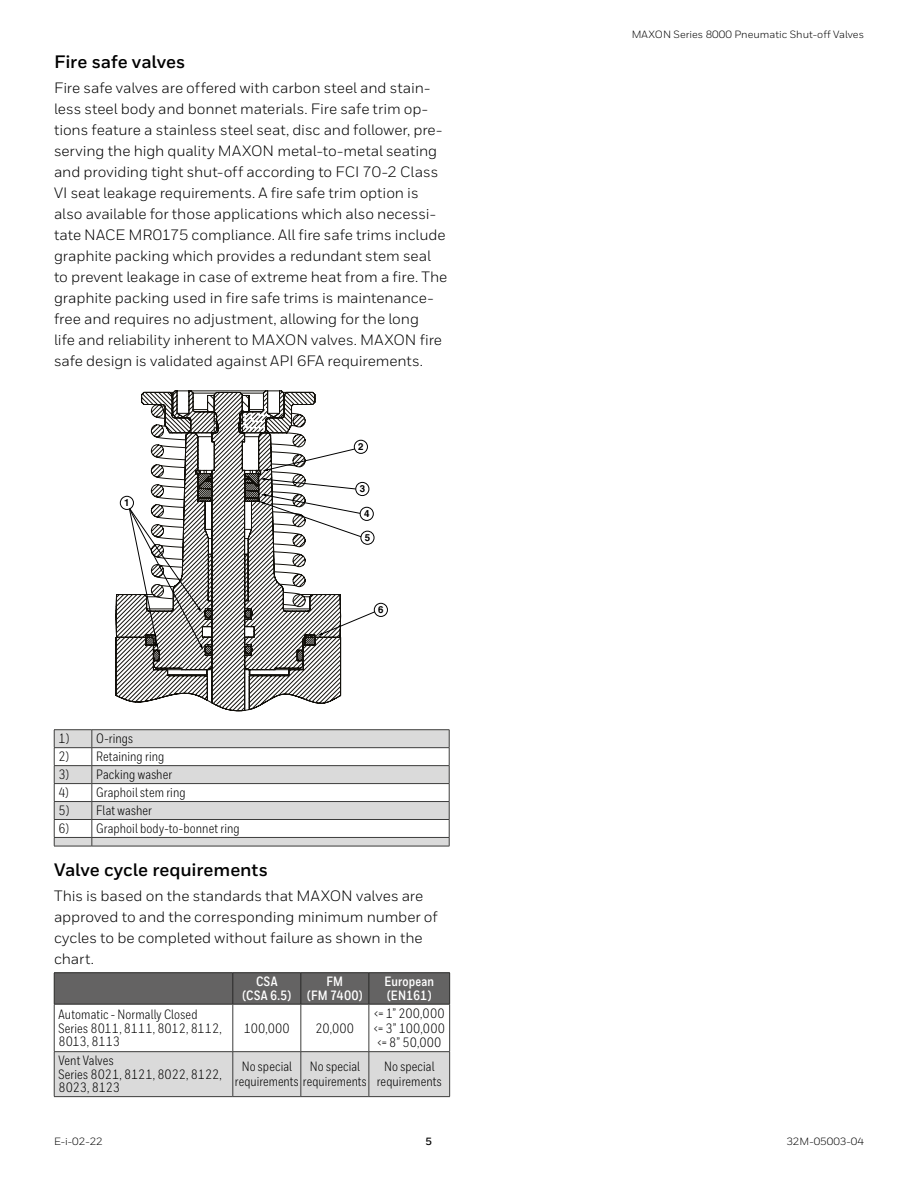
<style>
.page{position:relative;width:918px;height:1188px;background:#fff}
.page>*{position:absolute;margin:0;border:0;box-sizing:border-box;transform-origin:0 0}
.t1{font:700 18px "Honeywell Sans";letter-spacing:-.005em;color:#000}
.t2{font:15px/21px "Honeywell Sans";letter-spacing:-.005em;color:#000}
.t3{font:13.5px/13.5px "Honeywell Cond";letter-spacing:.01em;color:#000}
.t4{font:700 13.5px/13.5px "Honeywell Cond";letter-spacing:.015em;color:#fff;text-align:center}
.t5{font:10.5px "Honeywell Sans";color:#000}
.t6{font:700 10.5px "Honeywell Sans";color:#000}
.t7{font:700 9.75px "Helvetica";color:#000}
</style>
<div class="page">
<svg style="left:116px;top:495px;width:225px;height:216px"></svg>
<svg style="left:129px;top:391px;width:246px;height:259px"></svg>
<div style="left:120px;top:496px;width:14px;height:14px;border:1px solid #000;border-radius:50%"></div>
<div style="left:354px;top:440px;width:14px;height:14px;border:1px solid #000;border-radius:50%"></div>
<div style="left:356px;top:482px;width:13px;height:14px;border:1px solid #000;border-radius:50%"></div>
<div style="left:360px;top:507px;width:14px;height:14px;border:1px solid #000;border-radius:50%"></div>
<div style="left:361px;top:531px;width:13px;height:14px;border:1px solid #000;border-radius:50%"></div>
<div style="left:374px;top:603px;width:14px;height:14px;border:1px solid #000;border-radius:50%"></div>
<svg style="left:55px;top:730px;width:394px;height:116px;fill:#dadada"></svg>
<hr style="left:54px;top:729px;width:38px;height:1px;background:#3c3c3b">
<hr style="left:92px;top:729px;width:357px;height:1px;background:#3c3c3b">
<hr style="left:54px;top:747px;width:38px;height:1px;background:#3c3c3b">
<hr style="left:92px;top:747px;width:357px;height:1px;background:#3c3c3b">
<hr style="left:54px;top:765px;width:38px;height:1px;background:#3c3c3b">
<hr style="left:92px;top:765px;width:357px;height:1px;background:#3c3c3b">
<hr style="left:54px;top:783px;width:38px;height:1px;background:#3c3c3b">
<hr style="left:92px;top:783px;width:357px;height:1px;background:#3c3c3b">
<hr style="left:54px;top:801px;width:38px;height:1px;background:#3c3c3b">
<hr style="left:92px;top:801px;width:357px;height:1px;background:#3c3c3b">
<hr style="left:54px;top:819px;width:38px;height:1px;background:#3c3c3b">
<hr style="left:92px;top:819px;width:357px;height:1px;background:#3c3c3b">
<hr style="left:54px;top:837px;width:38px;height:1px;background:#3c3c3b">
<svg style="left:54px;top:730px;width:1px;height:116px"></svg>
<hr style="left:92px;top:837px;width:357px;height:1px;background:#3c3c3b">
<svg style="left:92px;top:730px;width:1px;height:116px"></svg>
<svg style="left:449px;top:730px;width:1px;height:116px"></svg>
<hr style="left:54px;top:846px;width:38px;height:1px;background:#3c3c3b">
<hr style="left:92px;top:846px;width:357px;height:1px;background:#3c3c3b">
<svg style="left:55px;top:973px;width:394px;height:31px;background:#626161"></svg>
<div style="left:55px;top:1052px;width:394px;height:44px;background:#dadada"></div>
<hr style="left:54px;top:972px;width:179px;height:1px;background:#282827">
<hr style="left:54px;top:973px;width:1px;height:31px;background:#282827">
<hr style="left:233px;top:972px;width:68px;height:1px;background:#282827">
<hr style="left:233px;top:973px;width:1px;height:31px;background:#282827">
<hr style="left:301px;top:972px;width:68px;height:1px;background:#282827">
<hr style="left:301px;top:973px;width:1px;height:31px;background:#282827">
<hr style="left:369px;top:972px;width:81px;height:1px;background:#282827">
<hr style="left:369px;top:973px;width:1px;height:31px;background:#282827">
<hr style="left:449px;top:973px;width:1px;height:31px;background:#282827">
<hr style="left:54px;top:1004px;width:179px;height:1px;background:#282827">
<hr style="left:233px;top:1004px;width:68px;height:1px;background:#282827">
<hr style="left:301px;top:1004px;width:68px;height:1px;background:#282827">
<hr style="left:369px;top:1004px;width:81px;height:1px;background:#282827">
<hr style="left:54px;top:1004px;width:1px;height:47px;background:#3c3c3b">
<hr style="left:233px;top:1004px;width:1px;height:47px;background:#3c3c3b">
<hr style="left:301px;top:1004px;width:1px;height:47px;background:#3c3c3b">
<hr style="left:369px;top:1004px;width:1px;height:47px;background:#3c3c3b">
<hr style="left:449px;top:1004px;width:1px;height:47px;background:#3c3c3b">
<hr style="left:54px;top:1051px;width:179px;height:1px;background:#3c3c3b">
<hr style="left:54px;top:1052px;width:1px;height:44px;background:#3c3c3b">
<hr style="left:233px;top:1051px;width:68px;height:1px;background:#3c3c3b">
<hr style="left:233px;top:1052px;width:1px;height:44px;background:#3c3c3b">
<hr style="left:301px;top:1051px;width:68px;height:1px;background:#3c3c3b">
<hr style="left:301px;top:1052px;width:1px;height:44px;background:#3c3c3b">
<hr style="left:369px;top:1051px;width:81px;height:1px;background:#3c3c3b">
<hr style="left:369px;top:1052px;width:1px;height:44px;background:#3c3c3b">
<hr style="left:449px;top:1052px;width:1px;height:44px;background:#3c3c3b">
<hr style="left:54px;top:1096px;width:179px;height:1px;background:#3c3c3b">
<hr style="left:233px;top:1096px;width:68px;height:1px;background:#3c3c3b">
<hr style="left:301px;top:1096px;width:68px;height:1px;background:#3c3c3b">
<hr style="left:369px;top:1096px;width:81px;height:1px;background:#3c3c3b">
<p class="t1" style="left:54px;top:51px;width:133px">Fire safe valves</p>
<p class="t2" style="left:54px;top:78px;width:395px">Fire safe valves are offered with carbon steel and stain&shy;less steel body and bonnet materials. Fire safe trim op&shy;tions feature a stainless steel seat, disc and follower, pre&shy;serving the high quality MAXON metal-to-metal seating and providing tight shut-off according to FCI 70-2 Class VI seat leakage requirements. A fire safe trim option is also available for those applications which also necessi&shy;tate NACE MR0175 compliance. All fire safe trims include graphite packing which provides a redundant stem seal to prevent leakage in case of extreme heat from a fire. The graphite packing used in fire safe trims is maintenance&shy;free and requires no adjustment, allowing for the long<br>life and reliability inherent to MAXON valves. MAXON fire safe design is validated against API 6FA requirements.</p>
<p class="t7" style="left:124px;top:497px;width:7px">1</p>
<p class="t7" style="left:358px;top:441px;width:7px">2</p>
<p class="t7" style="left:360px;top:483px;width:7px">3</p>
<p class="t7" style="left:364px;top:508px;width:7px">4</p>
<p class="t7" style="left:365px;top:532px;width:7px">5</p>
<p class="t7" style="left:378px;top:604px;width:7px">6</p>
<p class="t3" style="left:58px;top:732px;width:76px">1) O-rings</p>
<p class="t3" style="left:58px;top:750px;width:107px">2) Retaining ring</p>
<p class="t3" style="left:58px;top:768px;width:115px">3) Packing washer</p>
<p class="t3" style="left:58px;top:786px;width:129px">4) Graphoil stem ring</p>
<p class="t3" style="left:58px;top:804px;width:95px">5) Flat washer</p>
<p class="t3" style="left:58px;top:822px;width:183px">6) Graphoil body-to-bonnet ring</p>
<p class="t1" style="left:54px;top:859px;width:216px">Valve cycle requirements</p>
<p class="t2" style="left:54px;top:885px;width:385px">This is based on the standards that MAXON valves are approved to and the corresponding minimum number of cycles to be completed without failure as shown in the chart.</p>
<p class="t4" style="left:242px;top:975px;width:50px">CSA (CSA 6.5)</p>
<p class="t4" style="left:307px;top:975px;width:57px">FM<br>(FM 7400)</p>
<p class="t4" style="left:385px;top:975px;width:51px;text-align:left">European (EN161)</p>
<p class="t3" style="left:58px;top:1008px;width:165px">Automatic - Normally Closed<br>Series 8011, 8111, 8012, 8112,<br>8013, 8113</p>
<p class="t3" style="left:374px;top:1006px;width:73px;line-height:14.7px;text-align:justify">&lt;= 1” 200,000 &lt;= 3” 100,000 &lt;= 8” 50,000</p>
<p class="t3" style="left:244px;top:1021px;width:48px">100,000</p>
<p class="t3" style="left:315px;top:1021px;width:40px">20,000</p>
<p class="t3" style="left:58px;top:1054px;width:165px">Vent Valves<br>Series 8021, 8121, 8022, 8122,<br>8023, 8123</p>
<p class="t3" style="left:235px;top:1059px;width:133px;line-height:14.9px;text-indent:7px">No special<br>requirements requirements</p>
<p class="t3" style="left:310px;top:1060px;width:52px">No special</p>
<p class="t3" style="left:377px;top:1060px;width:67px;line-height:14.7px;text-align:center">No special requirements</p>
<p class="t5" style="left:632px;top:28px;width:234px">MAXON Series 8000 Pneumatic Shut-off Valves</p>
<p class="t5" style="left:54px;top:1135px;width:50px">E-i-02-22</p>
<p class="t6" style="left:425px;top:1135px;width:8px">5</p>
<p class="t5" style="left:786px;top:1135px;width:79px">32M-05003-04</p>
</div>
